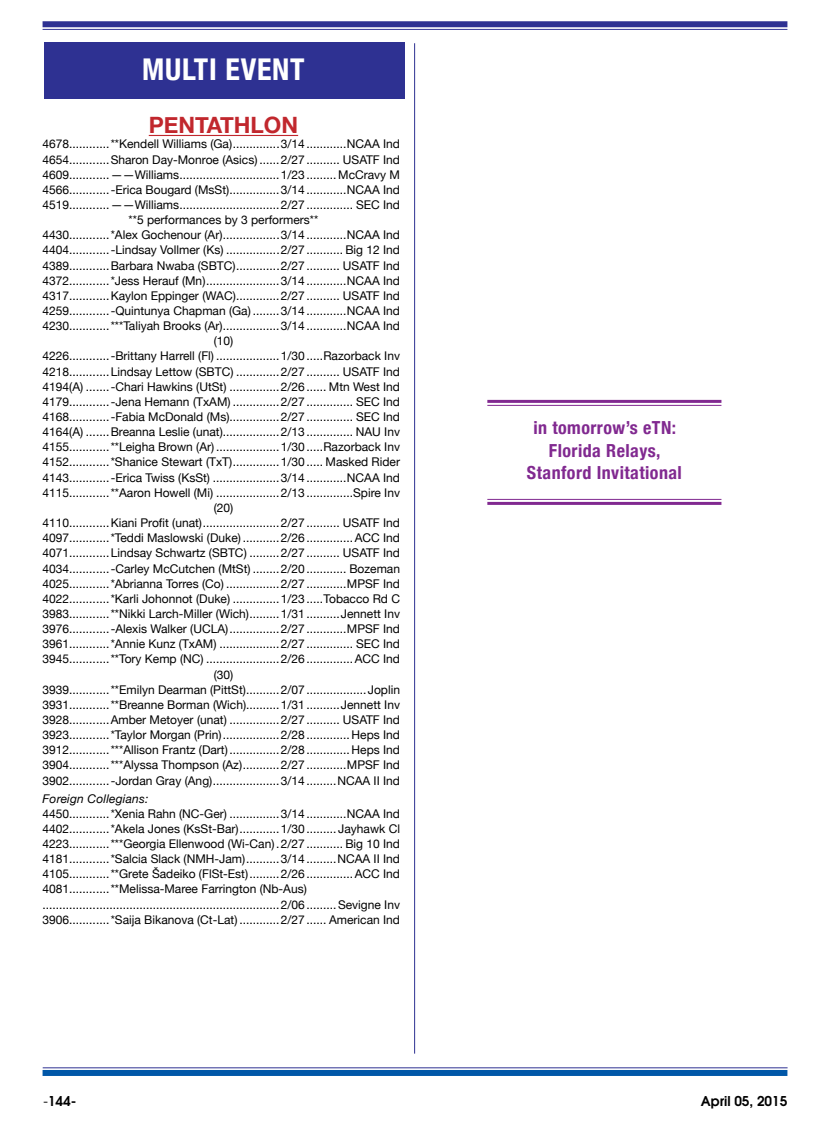
<style>
.page{position:relative;width:830px;height:1127px;background:#fff}
.page>*{position:absolute;margin:0;border:0;box-sizing:border-box;transform-origin:0 0}
.t1{font:700 condensed 30px "Helvetica Neue";letter-spacing:.025em;color:#fff}
.t2{font:700 22.5px "Helvetica Neue";color:#c1272d}
.t3{font:700 condensed 18px/22.6px "Helvetica Neue";letter-spacing:.025em;color:#812990;text-align:center}
.t4{font:600 13.5px "Avant Garde";color:#000}
.t5{font:12px/15.1px "Helvetica Neue";color:#000;text-align:center}
.t6{font:italic 12px "Helvetica Neue";letter-spacing:.015em;color:#000}
.s1{font-weight:400}
</style>
<div class="page">
<hr style="left:149px;top:135px;width:149px;height:1px;background:#c1272d">
<hr style="left:487px;top:400px;width:234px;height:3px;background:#812990">
<hr style="left:487px;top:405px;width:234px;height:1px;background:#812990">
<hr style="left:487px;top:499px;width:234px;height:1px;background:#812990">
<hr style="left:487px;top:502px;width:234px;height:3px;background:#812990">
<div style="left:44px;top:43px;width:360px;height:56px;background:#2e3192"></div>
<hr style="left:414px;top:43px;width:1px;height:1010px;background:#2e3192">
<div style="left:43px;top:21px;width:744px;height:6px;background:#2e3192"></div>
<div style="left:43px;top:1070px;width:744px;height:6px;background:#0057a8"></div>
<hr style="left:43px;top:29px;width:744px;height:1px;background:#2e3192">
<hr style="left:43px;top:1067px;width:744px;height:1px;background:#2e3192">
<h1 class="t1" style="left:142px;top:44px;width:164px">MULTI EVENT</h1>
<h2 class="t2" style="left:149px;top:105px;width:151px">PENTATHLON</h2>
<p class="t5" style="left:43px;top:136px;width:359px">4678............**Kendell Williams (Ga)..............3/14............NCAA Ind 4654............Sharon Day-Monroe (Asics) ......2/27.......... USATF Ind 4609............——Williams..............................1/23......... McCravy M 4566............-Erica Bougard (MsSt)...............3/14............NCAA Ind 4519............——Williams..............................2/27.............. SEC Ind **5 performances by 3 performers**<br>4430............*Alex Gochenour (Ar).................3/14............NCAA Ind 4404............-Lindsay Vollmer (Ks) ................2/27........... Big 12 Ind 4389............Barbara Nwaba (SBTC).............2/27.......... USATF Ind 4372............*Jess Herauf (Mn)......................3/14............NCAA Ind 4317............Kaylon Eppinger (WAC).............2/27.......... USATF Ind 4259............-Quintunya Chapman (Ga) ........3/14............NCAA Ind 4230............***Taliyah Brooks (Ar).................3/14............NCAA Ind (10)<br>4226............-Brittany Harrell (Fl) ...................1/30.....Razorback Inv 4218............Lindsay Lettow (SBTC) .............2/27.......... USATF Ind 4194(A) .......-Chari Hawkins (UtSt) ...............2/26...... Mtn West Ind 4179............-Jena Hemann (TxAM) ..............2/27.............. SEC Ind 4168............-Fabia McDonald (Ms)...............2/27.............. SEC Ind 4164(A) .......Breanna Leslie (unat).................2/13.............. NAU Inv 4155............**Leigha Brown (Ar) ...................1/30.....Razorback Inv 4152............*Shanice Stewart (TxT)..............1/30..... Masked Rider 4143............-Erica Twiss (KsSt) ....................3/14............NCAA Ind 4115............**Aaron Howell (Mi) ...................2/13..............Spire Inv (20)<br>4110............Kiani Profit (unat).......................2/27.......... USATF Ind 4097............*Teddi Maslowski (Duke) ...........2/26..............ACC Ind 4071............Lindsay Schwartz (SBTC) .........2/27.......... USATF Ind 4034............-Carley McCutchen (MtSt) ........2/20............ Bozeman 4025............*Abrianna Torres (Co) ................2/27............MPSF Ind 4022............*Karli Johonnot (Duke) ..............1/23.....Tobacco Rd C 3983............**Nikki Larch-Miller (Wich).........1/31..........Jennett Inv 3976............-Alexis Walker (UCLA)...............2/27............MPSF Ind 3961............*Annie Kunz (TxAM) ..................2/27.............. SEC Ind 3945............**Tory Kemp (NC) ......................2/26..............ACC Ind (30)<br>3939............**Emilyn Dearman (PittSt)..........2/07..................Joplin 3931............**Breanne Borman (Wich)..........1/31..........Jennett Inv 3928............Amber Metoyer (unat) ...............2/27.......... USATF Ind 3923............*Taylor Morgan (Prin).................2/28............. Heps Ind 3912............***Allison Frantz (Dart) ...............2/28............. Heps Ind 3904............***Alyssa Thompson (Az)...........2/27............MPSF Ind 3902............-Jordan Gray (Ang)....................3/14.........NCAA II Ind</p>
<p class="t6" style="left:43px;top:788px;width:107px">Foreign Collegians:</p>
<p class="t5" style="left:43px;top:805px;width:359px;text-align:left">4450............*Xenia Rahn (NC-Ger) ...............3/14............NCAA Ind 4402............*Akela Jones (KsSt-Bar)............1/30......... Jayhawk Cl 4223............***Georgia Ellenwood (Wi-Can) .2/27........... Big 10 Ind 4181............*Salcia Slack (NMH-Jam)..........3/14.........NCAA II Ind 4105............**Grete Šadeiko (FlSt-Est).........2/26..............ACC Ind 4081............**Melissa-Maree Farrington (Nb-Aus) .......................................................................2/06.........Sevigne Inv 3906............*Saija Bikanova (Ct-Lat) ............2/27...... American Ind</p>
<h3 class="t3" style="left:526px;top:415px;width:156px">in tomorrow’s eTN:<br>Florida Relays,<br>Stanford Invitational</h3>
<p class="t4" style="left:44px;top:1092px;width:34px"><span class="s1">-</span>144-</p>
<p class="t4" style="left:700px;top:1092px;width:88px">April 05, 2015</p>
</div>
